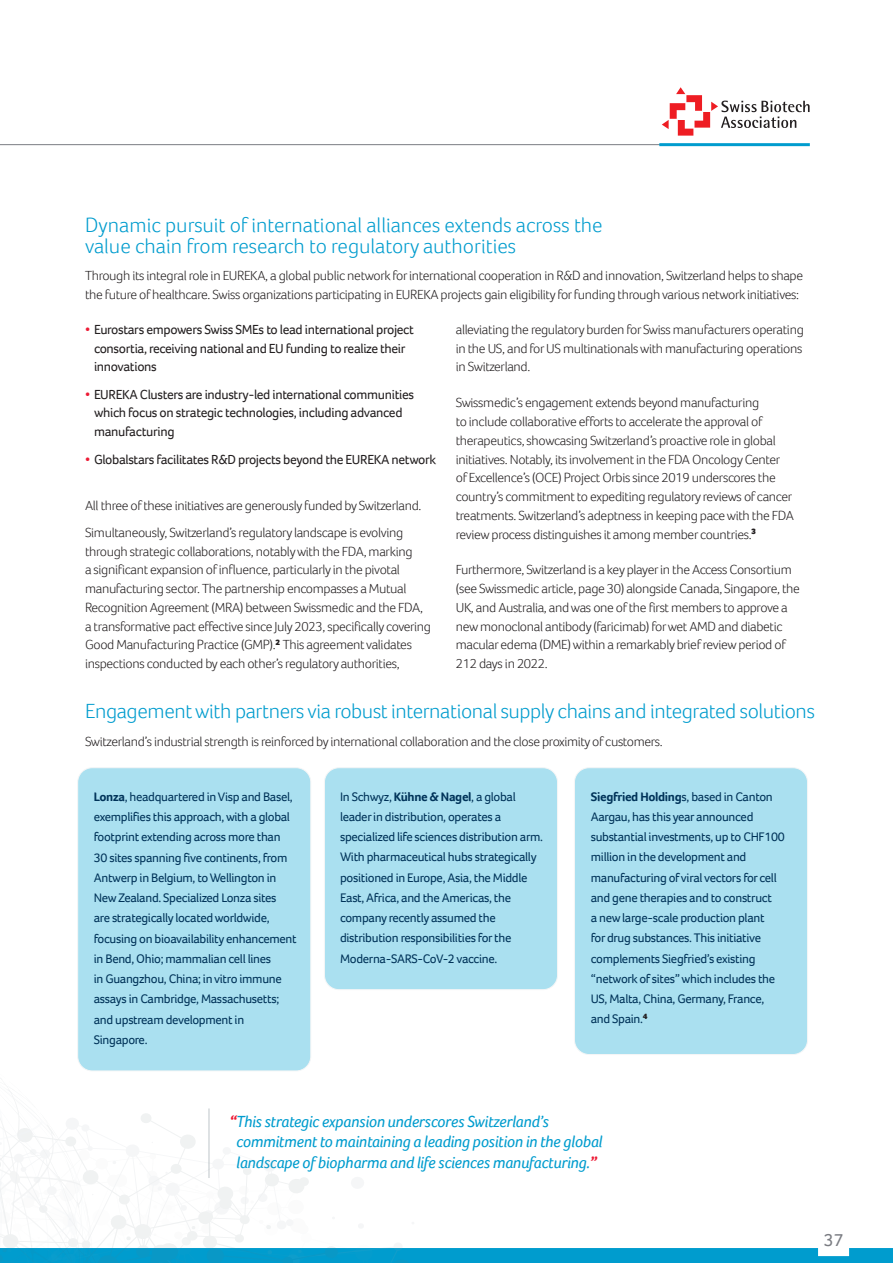
<style>
.page{position:relative;width:893px;height:1263px;background:#fff}
.page>*{position:absolute;margin:0;border:0;box-sizing:border-box;transform-origin:0 0}
._4_Body_text_formatting{font:300 21px/21px "Foco";letter-spacing:-.015em;color:#009cce}
.t1{font:18px "Foco";color:#7a7c82}
._7_smaller_subheading_blue_foco_regular{font:italic 16.5px/20.2px "Foco";letter-spacing:-.02em;color:#009cce}
._4_Body_text_formatting-2{font:300 13.5px/18.8px "Foco";letter-spacing:-.025em;color:#231f20}
._4_Body_text_formatting-3{font:13.5px/18.8px "Foco";letter-spacing:-.025em;color:#231f20}
._4_Body_text_formatting-4{font:12.75px/20.2px "Foco";letter-spacing:-.025em;color:#003359}
.s1{color:#ed1a35}
.s2{font-weight:700}
.s3{font-weight:700;color:#ed1a35}
</style>
<div class="page">
<div style="left:324px;top:768px;width:234px;height:222px;background:#aae0f0;border-radius:15px"></div>
<div style="left:324px;top:767px;width:234px;height:223px;border:1px solid #e7e9ea;border-radius:15px"></div>
<div style="left:574px;top:768px;width:233px;height:286px;background:#aae0f0;border-radius:15px"></div>
<div style="left:574px;top:767px;width:234px;height:288px;border:1px solid #e7e9ea;border-radius:15px"></div>
<div style="left:78px;top:768px;width:233px;height:303px;background:#aae0f0;border-radius:15px"></div>
<hr style="left:0;top:144px;width:774px;height:1px;background:#7a7c82">
<svg style="left:662px;top:87px;width:148px;height:49px"></svg>
<hr style="left:659px;top:143px;width:151px;height:3px;background:#009cce">
<svg style="left:0;top:1016px;width:893px;height:247px"></svg>
<p class="_4_Body_text_formatting" style="left:85px;top:214px;width:519px">Dynamic pursuit of international alliances extends across the value chain from research to regulatory authorities</p>
<p class="_4_Body_text_formatting-2" style="left:85px;top:266px;width:719px">Through its integral role in EUREKA, a global public network for international cooperation in R&amp;D and innovation, Switzerland helps to shape the future of healthcare. Swiss organizations participating in EUREKA projects gain eligibility for funding through various network initiatives:</p>
<p class="_4_Body_text_formatting-3" style="left:94px;top:320px;width:321px;text-indent:-9px"><span class="s1">•</span> Eurostars empowers Swiss SMEs to lead international project consortia, receiving national and EU funding to realize their innovations</p>
<p class="_4_Body_text_formatting-3" style="left:94px;top:385px;width:322px;text-indent:-9px"><span class="s1">•</span> EUREKA Clusters are industry-led international communities which focus on strategic technologies, including advanced manufacturing</p>
<p class="_4_Body_text_formatting-3" style="left:85px;top:449px;width:353px"><span class="s1">•</span> Globalstars facilitates R&amp;D projects beyond the EUREKA network</p>
<p class="_4_Body_text_formatting-2" style="left:85px;top:495px;width:338px">All three of these initiatives are generously funded by Switzerland.</p>
<p class="_4_Body_text_formatting-2" style="left:85px;top:523px;width:348px">Simultaneously, Switzerland’s regulatory landscape is evolving through strategic collaborations, notably with the FDA, marking<br>a significant expansion of influence, particularly in the pivotal manufacturing sector. The partnership encompasses a Mutual Recognition Agreement (MRA) between Swissmedic and the FDA, a transformative pact effective since July 2023, specifically covering Good Manufacturing Practice (GMP).<sup>2</sup> This agreement validates inspections conducted by each other’s regulatory authorities,</p>
<p class="_4_Body_text_formatting-2" style="left:456px;top:320px;width:350px;text-align:justify">alleviating the regulatory burden for Swiss manufacturers operating in the US, and for US multinationals with manufacturing operations in Switzerland.</p>
<p class="_4_Body_text_formatting-2" style="left:456px;top:393px;width:340px">Swissmedic’s engagement extends beyond manufacturing<br>to include collaborative efforts to accelerate the approval of therapeutics, showcasing Switzerland’s proactive role in global initiatives. Notably, its involvement in the FDA Oncology Center of Excellence’s (OCE) Project Orbis since 2019 underscores the country’s commitment to expediting regulatory reviews of cancer treatments. Switzerland’s adeptness in keeping pace with the FDA review process distinguishes it among member countries.<sup>3</sup></p>
<p class="_4_Body_text_formatting-2" style="left:456px;top:560px;width:345px">Furthermore, Switzerland is a key player in the Access Consortium (see Swissmedic article, page 30) alongside Canada, Singapore, the UK, and Australia, and was one of the first members to approve a new monoclonal antibody (faricimab) for wet AMD and diabetic macular edema (DME) within a remarkably brief review period of 212 days in 2022.</p>
<p class="_4_Body_text_formatting" style="left:85px;top:700px;width:731px">Engagement with partners via robust international supply chains and integrated solutions</p>
<p class="_4_Body_text_formatting-2" style="left:85px;top:731px;width:579px">Switzerland’s industrial strength is reinforced by international collaboration and the close proximity of customers.</p>
<p class="_4_Body_text_formatting-4" style="left:94px;top:786px;width:204px"><span class="s2">Lonza</span>, headquartered in Visp and Basel, exemplifies this approach, with a global footprint extending across more than 30 sites spanning five continents, from Antwerp in Belgium, to Wellington in New Zealand. Specialized Lonza sites<br>are strategically located worldwide, focusing on bioavailability enhancement in Bend, Ohio; mammalian cell lines<br>in Guangzhou, China; in vitro immune assays in Cambridge, Massachusetts; and upstream development in Singapore.</p>
<p class="_4_Body_text_formatting-4" style="left:340px;top:786px;width:205px">In Schwyz, <span class="s2">Kühne &amp; Nagel</span>, a global leader in distribution, operates a specialized life sciences distribution arm.<br>With pharmaceutical hubs strategically positioned in Europe, Asia, the Middle East, Africa, and the Americas, the company recently assumed the distribution responsibilities for the Moderna-SARS-CoV-2 vaccine.</p>
<p class="_4_Body_text_formatting-4" style="left:591px;top:786px;width:195px"><span class="s2">Siegfried Holding</span>s, based in Canton Aargau, has this year announced substantial investments, up to CHF100 million in the development and manufacturing of viral vectors for cell and gene therapies and to construct<br>a new large-scale production plant<br>for drug substances. This initiative complements Siegfried’s existing “network of sites” which includes the US, Malta, China, Germany, France, and Spain.<sup>4</sup></p>
<p class="_7_smaller_subheading_blue_foco_regular" style="left:236px;top:1111px;width:367px;text-indent:-7px"><span class="s3">“</span>This strategic expansion underscores Switzerland’s commitment to maintaining a leading position in the global landscape of biopharma and life sciences manufacturing.<span class="s3">”</span></p>
<p class="t1" style="left:824px;top:1228px;width:21px">37</p>
</div>
